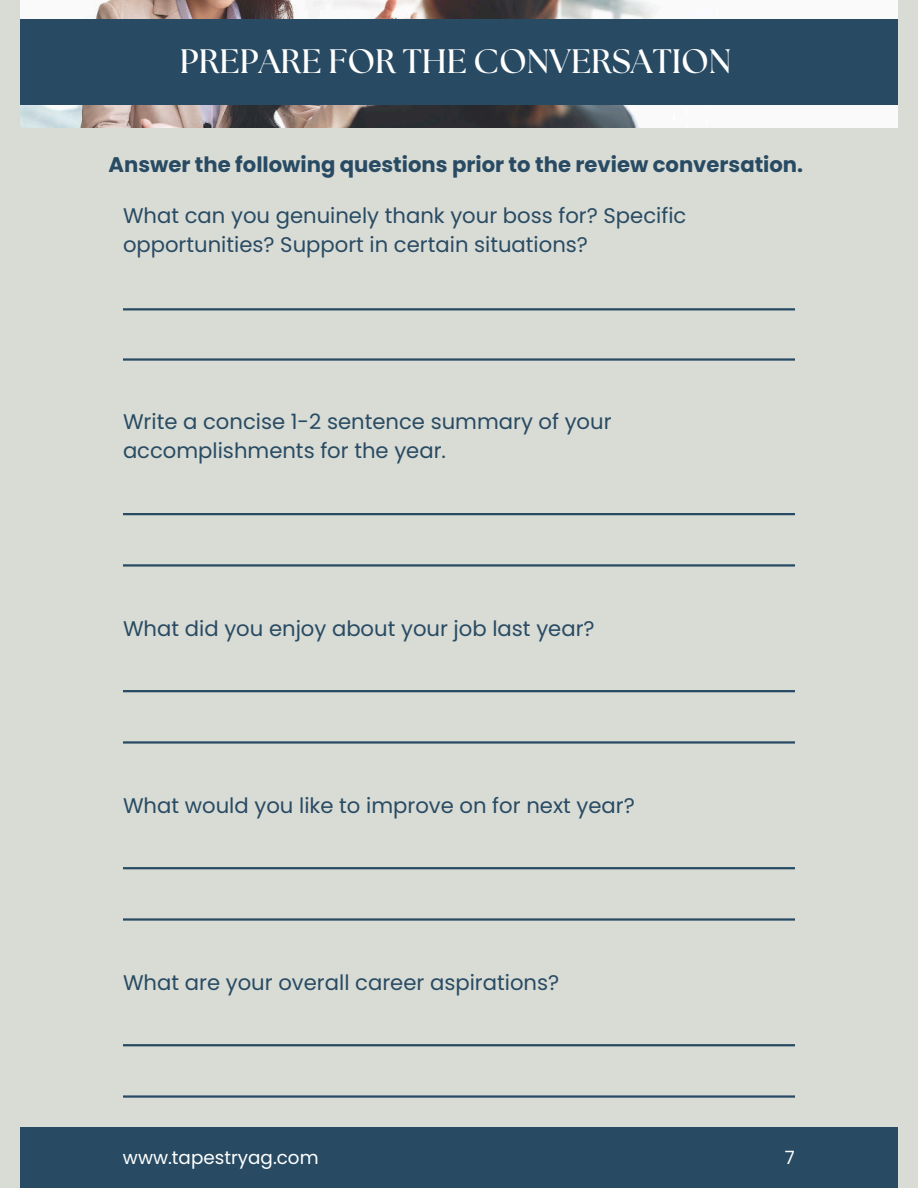
<style>
.page{position:relative;width:918px;height:1188px;background:#d9dbd5}
.page>*{position:absolute;margin:0;border:0;box-sizing:border-box;transform-origin:0 0}
.t1{font:700 33.9px "The Seasons";color:#fff}
.t2{font:21.15px/29.2px "Poppins";color:#284b63}
.t3{font:700 21.15px "Poppins";color:#284b63}
.t4{font:18.3px "Poppins";color:#fff}
</style>
<div class="page">
<img style="left:20px;top:0;width:878px;height:127px">
<hr style="left:123px;top:513px;width:672px;height:2px;background:#284b63">
<hr style="left:123px;top:564px;width:672px;height:3px;background:#284b63">
<hr style="left:123px;top:690px;width:672px;height:2px;background:#284b63">
<hr style="left:123px;top:741px;width:672px;height:3px;background:#284b63">
<hr style="left:123px;top:867px;width:672px;height:2px;background:#284b63">
<hr style="left:123px;top:918px;width:672px;height:3px;background:#284b63">
<hr style="left:123px;top:1044px;width:672px;height:2px;background:#284b63">
<hr style="left:123px;top:1095px;width:672px;height:3px;background:#284b63">
<hr style="left:123px;top:308px;width:672px;height:2px;background:#284b63">
<hr style="left:123px;top:358px;width:672px;height:3px;background:#284b63">
<div style="left:20px;top:1127px;width:878px;height:61px;background:#284b63"></div>
<div style="left:20px;top:19px;width:877px;height:85px;background:#284b63"></div>
<h1 class="t1" style="left:180px;top:38px;width:553px">PREPARE FOR THE CONVERSATION</h1>
<p class="t3" style="left:109px;top:152px;width:696px">Answer the following questions prior to the review conversation.</p>
<p class="t2" style="left:123px;top:201px;width:565px">What can you genuinely thank your boss for? Specific opportunities? Support in certain situations?</p>
<p class="t2" style="left:123px;top:407px;width:490px">Write a concise 1-2 sentence summary of your accomplishments for the year.</p>
<p class="t2" style="left:123px;top:614px;width:473px">What did you enjoy about your job last year?</p>
<p class="t2" style="left:123px;top:791px;width:513px">What would you like to improve on for next year?</p>
<p class="t2" style="left:123px;top:968px;width:438px">What are your overall career aspirations?</p>
<p class="t4" style="left:123px;top:1147px;width:197px">www.tapestryag.com</p>
<p class="t4" style="left:785px;top:1147px;width:12px">7</p>
</div>
